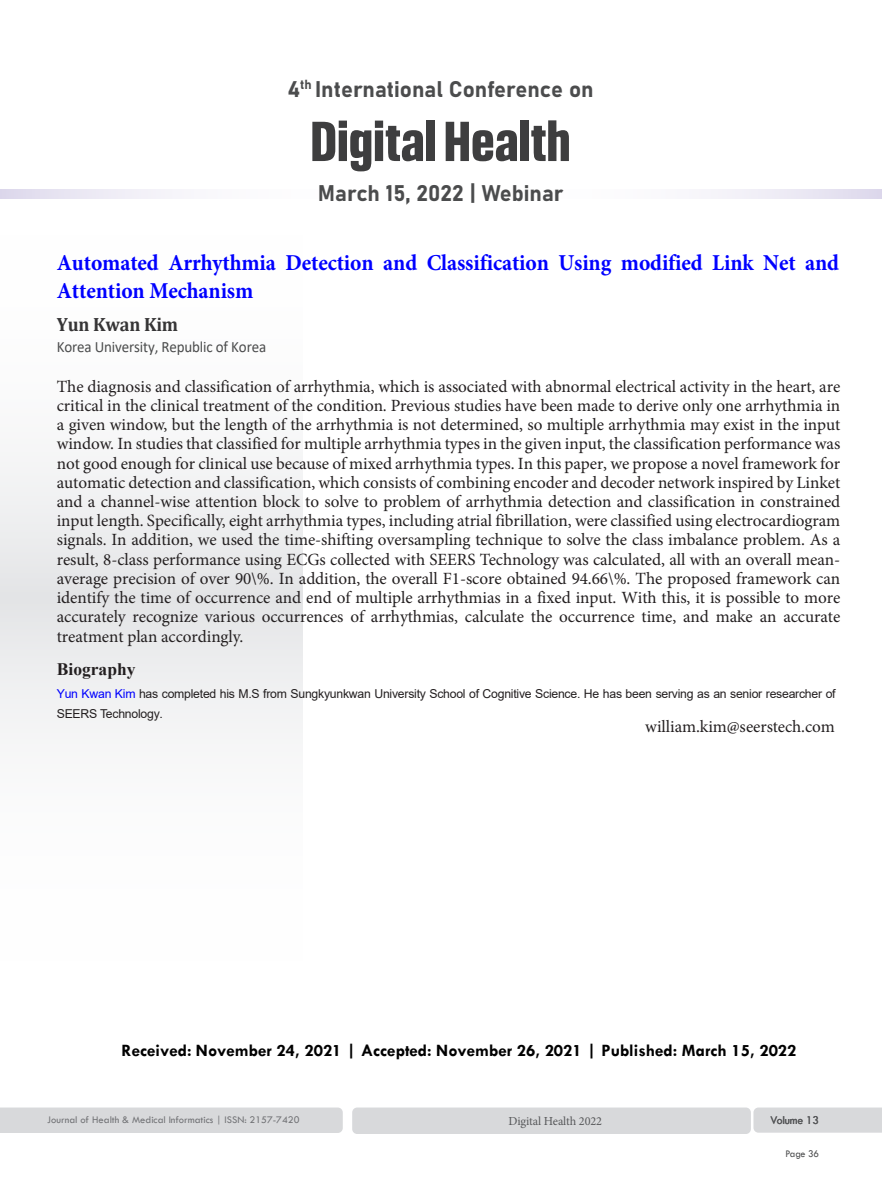
<style>
.page{position:relative;width:882px;height:1197px;background:#fff}
.page>*{position:absolute;margin:0;border:0;box-sizing:border-box;transform-origin:0 0}
.t1{font:700 53.73px "Headlines";color:#3e3e3f}
.Abstract{font:700 22.75px/28px "Minion Pro";letter-spacing:-.005em;color:#00f;scale:.95 1}
.t2{font:22.4px "Bahnschrift";color:#4b4c4d}
.Abstract-2{font:700 19.25px "Cambria";letter-spacing:-.01em;color:#363536;scale:.95 1}
.t3{font:700 17.5px "Tw Cen";color:#000}
.Abstract-3{font:700 17.5px "Times New Roman";color:#231f20}
.Abstract-4{font:17.15px/19.2px "Minion Pro";letter-spacing:-.005em;color:#231f20;text-align:justify}
.Abstract-5{font:15.75px "Calibri";letter-spacing:-.01em;color:#4b4c4d;scale:.95 1}
.Abstract-6{font:12.25px/19.2px "Arial";letter-spacing:-.02em;color:#231f20}
.t4{font:12.25px "Minion Pro";letter-spacing:-.01em;color:#57585a}
.t5{font:12.25px "Tw Cen";letter-spacing:-.01em;color:#57585a;scale:.95 1}
.t6{font:10.5px "Tw Cen";color:#717275}
.t7{font:10.5px "Tw Cen";letter-spacing:-.02em;color:#4b4c4d;scale:.95 1}
.s1{color:#00f}
</style>
<div class="page">
<div style="left:0;top:597px;width:302px;height:393px;background:linear-gradient(to bottom,#e9eaeb,#fff)"></div>
<div style="left:0;top:205px;width:302px;height:392px;background:linear-gradient(to bottom,#fff,#e9eaeb)"></div>
<div style="left:0;top:1108px;width:343px;height:25px;background:#d8d9db"></div>
<div style="left:352px;top:1108px;width:399px;height:26px;background:#d8d9db;border-radius:5px"></div>
<div style="left:753px;top:1108px;width:129px;height:25px;background:#d8d9db"></div>
<svg style="left:0;top:190px;width:882px;height:9px"></svg>
<h3 class="t2" style="left:287px;top:72px;width:308px">4<sup>th</sup> International Conference on</h3>
<h1 class="t1" style="left:311px;top:118px;width:262px">Digital Health</h1>
<h3 class="t2" style="left:318px;top:176px;width:247px">March 15, 2022 | Webinar</h3>
<p class="Abstract" style="left:57px;top:248px;width:825px">Automated Arrhythmia Detection and Classification Using modified Link Net and<br>Attention Mechanism</p>
<p class="Abstract-2" style="left:57px;top:311px;width:129px">Yun Kwan Kim</p>
<p class="Abstract-5" style="left:57px;top:336px;width:222px">Korea University, Republic of Korea</p>
<p class="Abstract-4" style="left:57px;top:377px;width:785px">The diagnosis and classification of arrhythmia, which is associated with abnormal electrical activity in the heart, are critical in the clinical treatment of the condition. Previous studies have been made to derive only one arrhythmia in a given window, but the length of the arrhythmia is not determined, so multiple arrhythmia may exist in the input window. In studies that classified for multiple arrhythmia types in the given input, the classification performance was not good enough for clinical use because of mixed arrhythmia types. In this paper, we propose a novel framework for automatic detection and classification, which consists of combining encoder and decoder network inspired by Linket and a channel-wise attention block to solve to problem of arrhythmia detection and classification in constrained input length. Specifically, eight arrhythmia types, including atrial fibrillation, were classified using electrocardiogram signals. In addition, we used the time-shifting oversampling technique to solve the class imbalance problem. As a result, 8-class performance using ECGs collected with SEERS Technology was calculated, all with an overall mean&shy;average precision of over 90\%. In addition, the overall F1-score obtained 94.66\%. The proposed framework can identify the time of occurrence and end of multiple arrhythmias in a fixed input. With this, it is possible to more accurately recognize various occurrences of arrhythmias, calculate the occurrence time, and make an accurate treatment plan accordingly.</p>
<p class="Abstract-3" style="left:57px;top:657px;width:80px">Biography</p>
<p class="Abstract-6" style="left:57px;top:684px;width:780px"><span class="s1">Yun Kwan Kim</span> has completed his M.S from Sungkyunkwan University School of Cognitive Science. He has been serving as an senior researcher of<br>SEERS Technology.</p>
<p class="Abstract-4" style="left:645px;top:717px;width:191px">william.kim@seerstech.com</p>
<p class="t3" style="left:121px;top:1040px;width:677px">Received: November 24, 2021 | Accepted: November 26, 2021 | Published: March 15, 2022</p>
<p class="t6" style="left:47px;top:1114px;width:254px">Journal of Health &amp; Medical Informatics | ISSN: 2157-7420</p>
<p class="t4" style="left:509px;top:1113px;width:95px">Digital Health 2022</p>
<p class="t5" style="left:771px;top:1113px;width:53px">Volume 13</p>
<p class="t7" style="left:786px;top:1147px;width:37px">Page 36</p>
</div>
